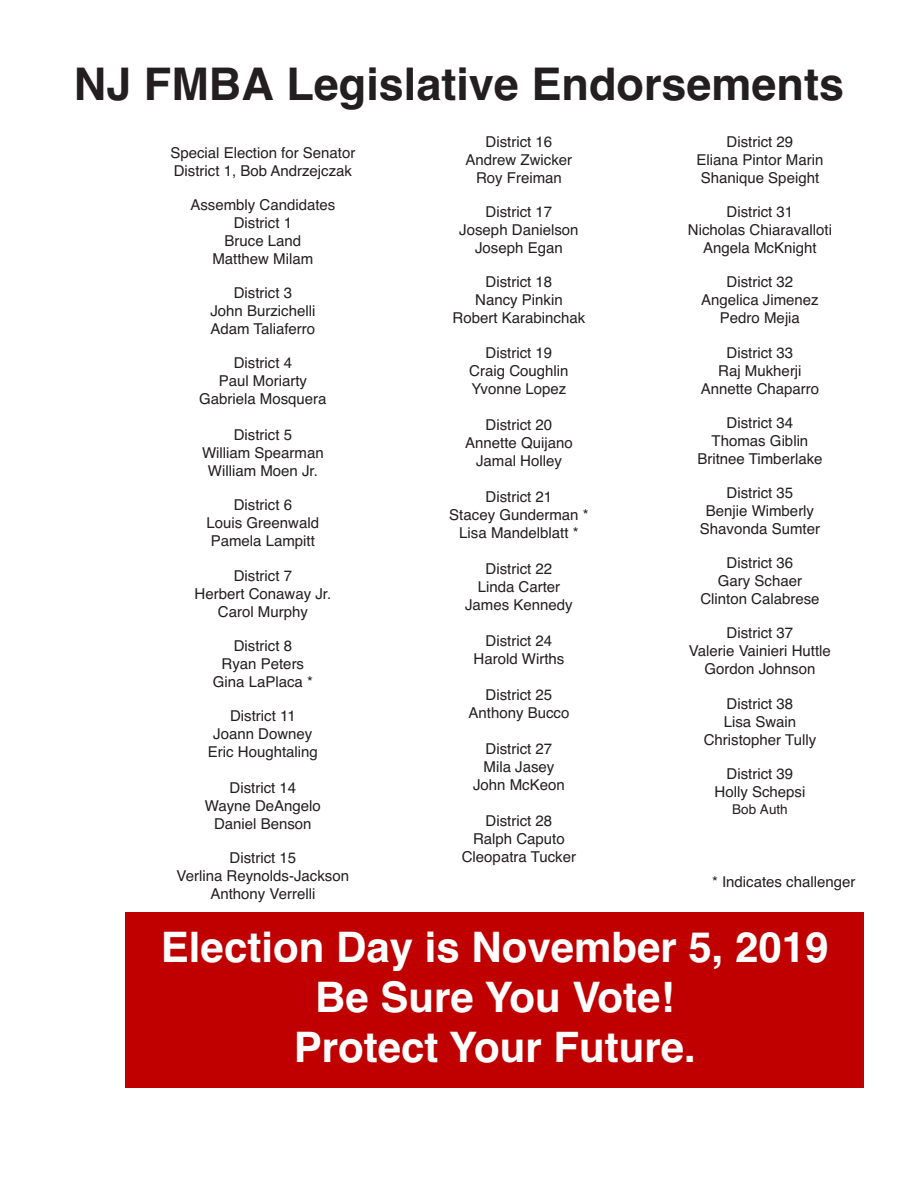
<style>
.page{position:relative;width:918px;height:1188px;background:#fff}
.page>*{position:absolute;margin:0;border:0;box-sizing:border-box;transform-origin:0 0}
.t1{font:700 45px "Helvetica";color:#231f20}
.t2{font:700 42px "Helvetica";color:#fff}
.t3{font:15px "Helvetica";color:#231f20}
.t4{font:13.5px "Helvetica";color:#231f20}
</style>
<div class="page">
<div style="left:126px;top:912px;width:738px;height:175px;background:#c00000"></div>
<p class="t1" style="left:74px;top:67px;width:772px">NJ FMBA Legislative Endorsements</p>
<p class="t3" style="left:170px;top:147px;width:187px">Special Election for Senator</p>
<p class="t3" style="left:174px;top:165px;width:180px">District 1, Bob Andrzejczak</p>
<p class="t3" style="left:190px;top:199px;width:147px">Assembly Candidates</p>
<p class="t3" style="left:234px;top:217px;width:60px">District 1</p>
<p class="t3" style="left:225px;top:235px;width:78px">Bruce Land</p>
<p class="t3" style="left:212px;top:253px;width:102px">Matthew Milam</p>
<p class="t3" style="left:234px;top:287px;width:60px">District 3</p>
<p class="t3" style="left:210px;top:305px;width:107px">John Burzichelli</p>
<p class="t3" style="left:211px;top:323px;width:106px">Adam Taliaferro</p>
<p class="t3" style="left:234px;top:357px;width:60px">District 4</p>
<p class="t3" style="left:219px;top:375px;width:90px">Paul Moriarty</p>
<p class="t3" style="left:199px;top:393px;width:129px">Gabriela Mosquera</p>
<p class="t3" style="left:234px;top:429px;width:60px">District 5</p>
<p class="t3" style="left:202px;top:447px;width:123px">William Spearman</p>
<p class="t3" style="left:208px;top:465px;width:112px">William Moen Jr.</p>
<p class="t3" style="left:234px;top:500px;width:60px">District 6</p>
<p class="t3" style="left:207px;top:518px;width:114px">Louis Greenwald</p>
<p class="t3" style="left:211px;top:536px;width:106px">Pamela Lampitt</p>
<p class="t3" style="left:234px;top:570px;width:60px">District 7</p>
<p class="t3" style="left:195px;top:588px;width:138px">Herbert Conaway Jr.</p>
<p class="t3" style="left:218px;top:606px;width:92px">Carol Murphy</p>
<p class="t3" style="left:234px;top:640px;width:60px">District 8</p>
<p class="t3" style="left:222px;top:658px;width:84px">Ryan Peters</p>
<p class="t3" style="left:213px;top:676px;width:102px">Gina LaPlaca *</p>
<p class="t3" style="left:230px;top:710px;width:67px">District 11</p>
<p class="t3" style="left:213px;top:728px;width:101px">Joann Downey</p>
<p class="t3" style="left:208px;top:746px;width:112px">Eric Houghtaling</p>
<p class="t3" style="left:230px;top:782px;width:68px">District 14</p>
<p class="t3" style="left:205px;top:800px;width:118px">Wayne DeAngelo</p>
<p class="t3" style="left:214px;top:818px;width:99px">Daniel Benson</p>
<p class="t3" style="left:230px;top:852px;width:68px">District 15</p>
<p class="t3" style="left:177px;top:870px;width:174px">Verlina Reynolds-Jackson</p>
<p class="t3" style="left:210px;top:888px;width:107px">Anthony Verrelli</p>
<p class="t3" style="left:486px;top:136px;width:68px">District 16</p>
<p class="t3" style="left:466px;top:154px;width:108px">Andrew Zwicker</p>
<p class="t3" style="left:476px;top:172px;width:87px">Roy Freiman</p>
<p class="t3" style="left:486px;top:206px;width:68px">District 17</p>
<p class="t3" style="left:459px;top:224px;width:121px">Joseph Danielson</p>
<p class="t3" style="left:475px;top:242px;width:89px">Joseph Egan</p>
<p class="t3" style="left:486px;top:277px;width:68px">District 18</p>
<p class="t3" style="left:475px;top:295px;width:89px">Nancy Pinkin</p>
<p class="t3" style="left:453px;top:313px;width:134px">Robert Karabinchak</p>
<p class="t3" style="left:486px;top:347px;width:68px">District 19</p>
<p class="t3" style="left:469px;top:365px;width:101px">Craig Coughlin</p>
<p class="t3" style="left:471px;top:383px;width:97px">Yvonne Lopez</p>
<p class="t3" style="left:486px;top:419px;width:68px">District 20</p>
<p class="t3" style="left:465px;top:437px;width:109px">Annette Quijano</p>
<p class="t3" style="left:476px;top:455px;width:87px">Jamal Holley</p>
<p class="t3" style="left:486px;top:491px;width:68px">District 21</p>
<p class="t3" style="left:449px;top:509px;width:141px">Stacey Gunderman *</p>
<p class="t3" style="left:459px;top:527px;width:121px">Lisa Mandelblatt *</p>
<p class="t3" style="left:486px;top:563px;width:68px">District 22</p>
<p class="t3" style="left:478px;top:581px;width:84px">Linda Carter</p>
<p class="t3" style="left:465px;top:599px;width:109px">James Kennedy</p>
<p class="t3" style="left:486px;top:635px;width:68px">District 24</p>
<p class="t3" style="left:474px;top:653px;width:92px">Harold Wirths</p>
<p class="t3" style="left:486px;top:689px;width:68px">District 25</p>
<p class="t3" style="left:468px;top:707px;width:102px">Anthony Bucco</p>
<p class="t3" style="left:486px;top:743px;width:68px">District 27</p>
<p class="t3" style="left:484px;top:761px;width:72px">Mila Jasey</p>
<p class="t3" style="left:473px;top:779px;width:93px">John McKeon</p>
<p class="t3" style="left:486px;top:815px;width:68px">District 28</p>
<p class="t3" style="left:473px;top:833px;width:93px">Ralph Caputo</p>
<p class="t3" style="left:462px;top:851px;width:116px">Cleopatra Tucker</p>
<p class="t3" style="left:727px;top:136px;width:68px">District 29</p>
<p class="t3" style="left:697px;top:154px;width:128px">Eliana Pintor Marin</p>
<p class="t3" style="left:701px;top:172px;width:120px">Shanique Speight</p>
<p class="t3" style="left:727px;top:206px;width:68px">District 31</p>
<p class="t3" style="left:688px;top:224px;width:146px">Nicholas Chiaravalloti</p>
<p class="t3" style="left:703px;top:242px;width:115px">Angela McKnight</p>
<p class="t3" style="left:727px;top:277px;width:68px">District 32</p>
<p class="t3" style="left:701px;top:295px;width:119px">Angelica Jimenez</p>
<p class="t3" style="left:720px;top:313px;width:82px">Pedro Mejia</p>
<p class="t3" style="left:727px;top:347px;width:68px">District 33</p>
<p class="t3" style="left:718px;top:365px;width:85px">Raj Mukherji</p>
<p class="t3" style="left:701px;top:383px;width:120px">Annette Chaparro</p>
<p class="t3" style="left:727px;top:417px;width:68px">District 34</p>
<p class="t3" style="left:712px;top:435px;width:98px">Thomas Giblin</p>
<p class="t3" style="left:697px;top:453px;width:127px">Britnee Timberlake</p>
<p class="t3" style="left:727px;top:487px;width:68px">District 35</p>
<p class="t3" style="left:706px;top:505px;width:110px">Benjie Wimberly</p>
<p class="t3" style="left:700px;top:523px;width:122px">Shavonda Sumter</p>
<p class="t3" style="left:727px;top:557px;width:68px">District 36</p>
<p class="t3" style="left:718px;top:575px;width:86px">Gary Schaer</p>
<p class="t3" style="left:700px;top:593px;width:121px">Clinton Calabrese</p>
<p class="t3" style="left:727px;top:628px;width:68px">District 37</p>
<p class="t3" style="left:689px;top:646px;width:143px">Valerie Vainieri Huttle</p>
<p class="t3" style="left:705px;top:664px;width:112px">Gordon Johnson</p>
<p class="t3" style="left:727px;top:698px;width:68px">District 38</p>
<p class="t3" style="left:724px;top:716px;width:74px">Lisa Swain</p>
<p class="t3" style="left:704px;top:734px;width:114px">Christopher Tully</p>
<p class="t3" style="left:727px;top:768px;width:68px">District 39</p>
<p class="t3" style="left:715px;top:786px;width:92px">Holly Schepsi</p>
<p class="t4" style="left:732px;top:804px;width:57px">Bob Auth</p>
<p class="t3" style="left:712px;top:876px;width:145px">* Indicates challenger</p>
<p class="t2" style="left:161px;top:932px;width:669px">Election Day is November 5, 2019</p>
<p class="t2" style="left:315px;top:982px;width:361px">Be Sure You Vote!</p>
<p class="t2" style="left:294px;top:1032px;width:404px">Protect Your Future.</p>
</div>
